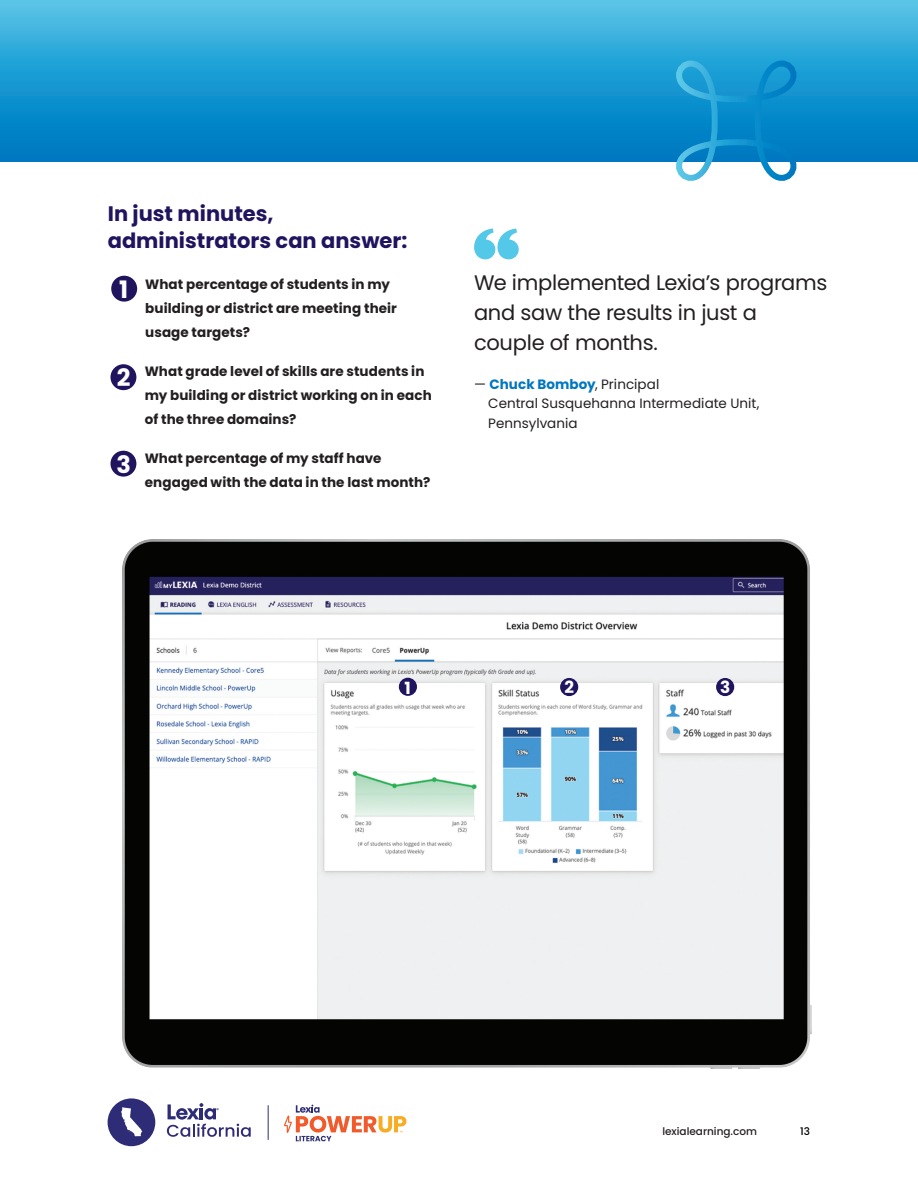
<style>
.page{position:relative;width:918px;height:1188px;background:#fff}
.page>*{position:absolute;margin:0;border:0;box-sizing:border-box;transform-origin:0 0}
.t1{font:700 24px "Poppins";color:#fff}
.t2{font:21px/30px "Poppins";letter-spacing:-.015em;color:#231f20}
.t3{font:700 21px/27px "Poppins";color:#21145f}
.t4{font:700 16.8px "Poppins";color:#fff}
.t5{font:700 13.5px/24px "Poppins";letter-spacing:.005em;color:#231f20}
.t6{font:13.5px/19.5px "Poppins";letter-spacing:.005em;color:#231f20}
.t7{font:500 10.5px "Poppins";color:#231f20}
.t8{font:500 10.5px "Poppins";color:#000}
.s1{font-weight:700;color:#0077c0}
</style>
<div class="page">
<hr style="left:268px;top:1105px;width:1px;height:35px;background:#2e2c76">
<svg style="left:284px;top:1105px;width:122px;height:36px"></svg>
<div style="left:108px;top:1098px;width:47px;height:48px;background:#2e2c76;border-radius:50%"></div>
<svg style="left:167px;top:1103px;width:84px;height:34px"></svg>
<svg style="left:121px;top:1107px;width:21px;height:29px"></svg>
<div style="left:0;top:0;width:918px;height:162px;background:linear-gradient(to bottom,#50c3e6,#0074bf)"></div>
<div style="left:111px;top:276px;width:26px;height:26px;background:#21145f;border-radius:50%"></div>
<div style="left:110px;top:364px;width:26px;height:26px;background:#21145f;border-radius:50%"></div>
<div style="left:110px;top:451px;width:26px;height:26px;background:#21145f;border-radius:50%"></div>
<img style="left:122px;top:539px;width:689px;height:529px">
<div style="left:399px;top:678px;width:18px;height:18px;background:#21145f;border-radius:50%"></div>
<div style="left:560px;top:678px;width:18px;height:18px;background:#21145f;border-radius:50%"></div>
<div style="left:716px;top:678px;width:18px;height:18px;background:#21145f;border-radius:50%"></div>
<svg style="left:616px;top:6px;width:241px;height:175px;background:#33a4d6"></svg>
<svg style="left:474px;top:228px;width:45px;height:32px"></svg>
<h2 class="t3" style="left:108px;top:201px;width:301px">In just minutes, administrators can answer:</h2>
<p class="t5" style="left:145px;top:272px;width:253px">What percentage of students in my building or district are meeting their usage targets?</p>
<h1 class="t1" style="left:119px;top:276px;width:11px">1</h1>
<h1 class="t1" style="left:117px;top:364px;width:15px">2</h1>
<h1 class="t1" style="left:116px;top:450px;width:16px">3</h1>
<p class="t5" style="left:145px;top:360px;width:288px">What grade level of skills are students in my building or district working on in each of the three domains?</p>
<p class="t5" style="left:145px;top:446px;width:287px">What percentage of my staff have engaged with the data in the last month?</p>
<h2 class="t2" style="left:474px;top:268px;width:355px">We implemented Lexia’s programs and saw the results in just a couple of months.</h2>
<p class="t6" style="left:488px;top:374px;width:273px;text-indent:-14px">— <span class="s1">Chuck Bomboy</span>, Principal<br>Central Susquehanna Intermediate Unit,<br>Pennsylvania</p>
<p class="t4" style="left:404px;top:678px;width:8px">1</p>
<p class="t4" style="left:565px;top:678px;width:11px">2</p>
<p class="t4" style="left:720px;top:678px;width:12px">3</p>
<p class="t7" style="left:662px;top:1125px;width:96px">lexialearning.com</p>
<p class="t8" style="left:800px;top:1125px;width:11px">13</p>
</div>
